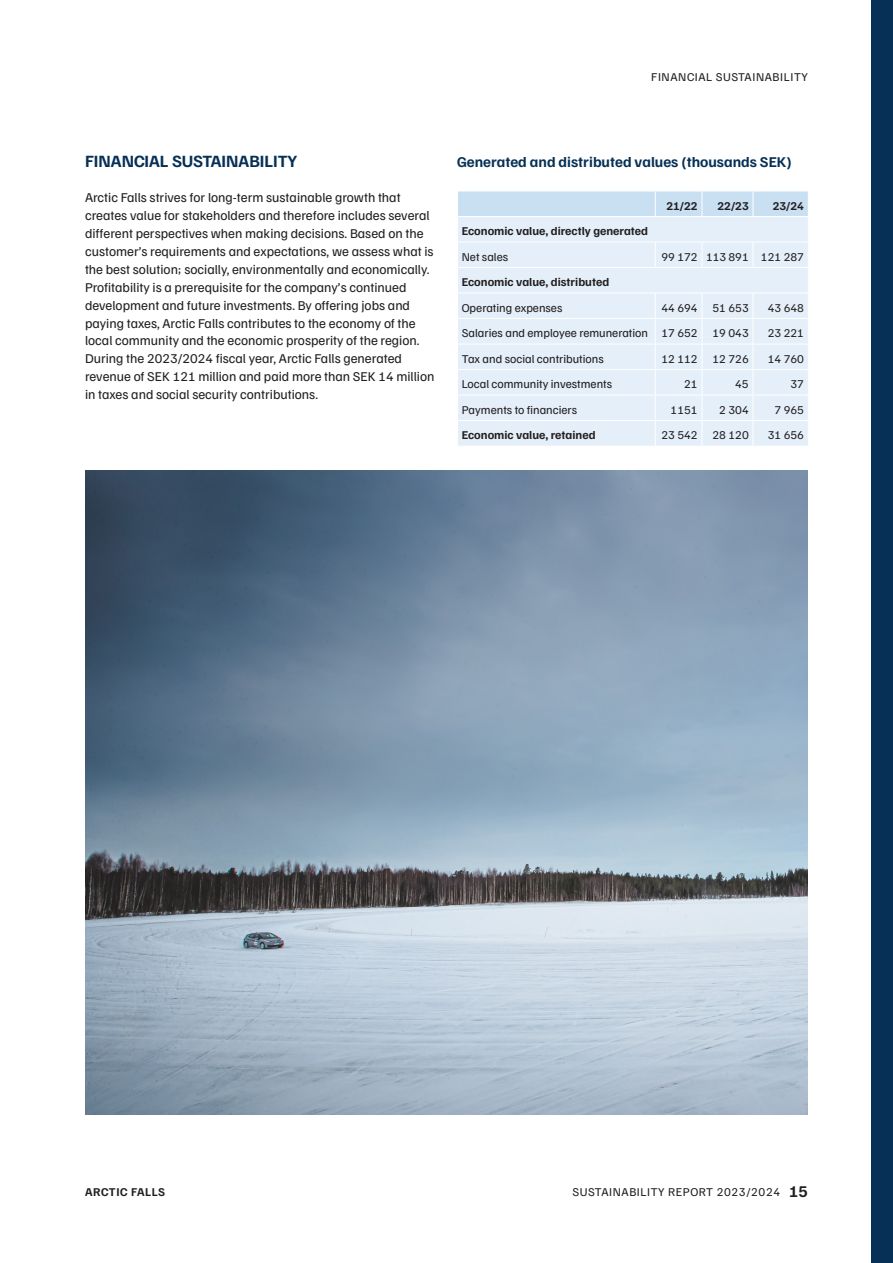
<style>
.page{position:relative;width:893px;height:1263px;background:#fff}
.page>*{position:absolute;margin:0;border:0;box-sizing:border-box;transform-origin:0 0}
.t1{font:700 17.25px "Familjen Grotesk";color:#063056}
.t2{font:700 15px "Familjen Grotesk";color:#063056}
.t3{font:13.5px/17.9px "Familjen Grotesk";color:#231f20}
.t4{font:12px "Familjen Grotesk";color:#231f20}
.t5{font:700 12px "Familjen Grotesk";color:#231f20}
.t6{font:12px "Familjen Grotesk";letter-spacing:.05em;color:#231f20}
.t7{font:700 12px "Familjen Grotesk";letter-spacing:.05em;color:#231f20}
.s1{font-weight:700;font-size:16.5px}
</style>
<div class="page">
<div style="left:872px;top:0;width:21px;height:1263px;background:#063056"></div>
<svg style="left:458px;top:191px;width:350px;height:255px;background:#e2eef8"></svg>
<img style="left:85px;top:471px;width:723px;height:643px">
<p class="t6" style="left:651px;top:69px;width:158px">FINANCIAL SUSTAINABILITY</p>
<p class="t1" style="left:85px;top:149px;width:214px">FINANCIAL SUSTAINABILITY</p>
<p class="t3" style="left:85px;top:188px;width:351px">Arctic Falls strives for long-term sustainable growth that creates value for stakeholders and therefore includes several different perspectives when making decisions. Based on the customer’s requirements and expectations, we assess what is the best solution; socially, environmentally and economically.<br>Profitability is a prerequisite for the company’s continued development and future investments. By offering jobs and paying taxes, Arctic Falls contributes to the economy of the local community and the economic prosperity of the region.<br>During the 2023/2024 fiscal year, Arctic Falls generated revenue of SEK 121 million and paid more than SEK 14 million in taxes and social security contributions.</p>
<p class="t2" style="left:457px;top:151px;width:336px">Generated and distributed values (thousands SEK)</p>
<p class="t5" style="left:666px;top:197px;width:33px">21/22</p>
<p class="t5" style="left:717px;top:197px;width:33px">22/23</p>
<p class="t5" style="left:773px;top:197px;width:33px">23/24</p>
<p class="t5" style="left:462px;top:223px;width:188px">Economic value, directly generated</p>
<p class="t4" style="left:462px;top:249px;width:48px">Net sales</p>
<p class="t4" style="left:661px;top:249px;width:144px">99 172 113 891 121 287</p>
<p class="t5" style="left:462px;top:274px;width:149px">Economic value, distributed</p>
<p class="t4" style="left:462px;top:300px;width:102px">Operating expenses</p>
<p class="t4" style="left:661px;top:300px;width:89px">44 694 51 653</p>
<p class="t4" style="left:768px;top:300px;width:38px">43 648</p>
<p class="t4" style="left:462px;top:325px;width:289px">Salaries and employee remuneration 17 652 19 043</p>
<p class="t4" style="left:768px;top:325px;width:38px">23 221</p>
<p class="t4" style="left:462px;top:351px;width:144px">Tax and social contributions</p>
<p class="t4" style="left:661px;top:351px;width:89px">12 112 12 726</p>
<p class="t4" style="left:768px;top:351px;width:38px">14 760</p>
<p class="t4" style="left:462px;top:376px;width:152px">Local community investments</p>
<p class="t4" style="left:684px;top:376px;width:15px">21</p>
<p class="t4" style="left:735px;top:376px;width:15px">45</p>
<p class="t4" style="left:790px;top:376px;width:15px">37</p>
<p class="t4" style="left:462px;top:402px;width:117px">Payments to financiers</p>
<p class="t4" style="left:671px;top:402px;width:29px">1151</p>
<p class="t4" style="left:719px;top:402px;width:31px">2 304</p>
<p class="t4" style="left:774px;top:402px;width:31px">7 965</p>
<p class="t5" style="left:462px;top:427px;width:135px">Economic value, retained</p>
<p class="t4" style="left:661px;top:427px;width:89px">23 542 28 120</p>
<p class="t4" style="left:768px;top:427px;width:38px">31 656</p>
<p class="t7" style="left:85px;top:1183px;width:81px">ARCTIC FALLS</p>
<p class="t6" style="left:573px;top:1184px;width:237px">SUSTAINABILITY REPORT 2023/2024 <span class="s1">15</span></p>
</div>
